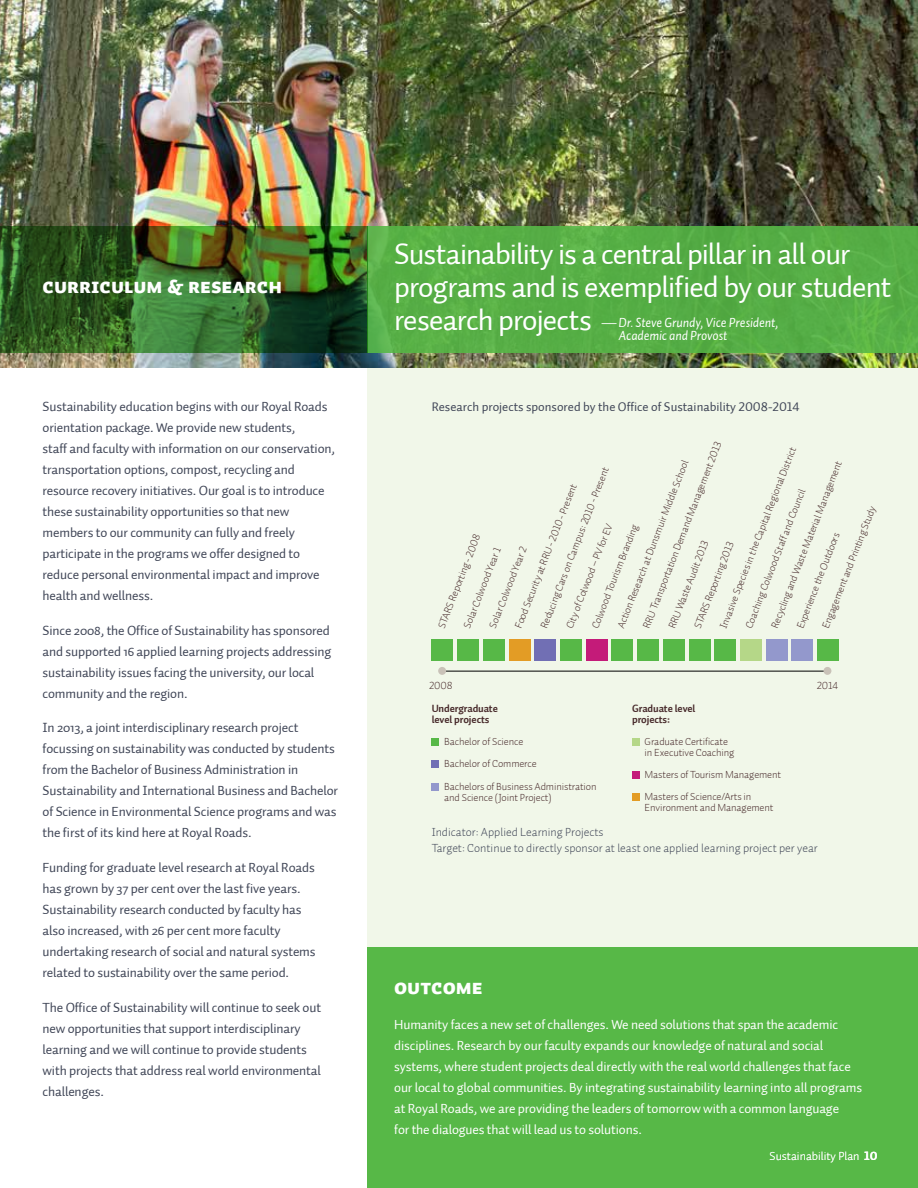
<style>
.page{position:relative;width:918px;height:1188px;background:#fff}
.page>*{position:absolute;margin:0;border:0;box-sizing:border-box;transform-origin:0 0}
.t1{font:30px/33px "Auto 1";letter-spacing:-.03em;color:#fff}
.t2{font:21px "Auto 1 Black Sm Cp";color:#fff}
.t3{font:13.5px/21px "Auto 1";letter-spacing:-.01em;color:#404657}
.t4{font:13.5px/21px "Auto 1";letter-spacing:-.01em;color:#fff}
.t5{font:italic 13.5px/13.5px "Auto 1";letter-spacing:-.01em;color:#fff}
.t6{font:12.75px "Auto 1 Regular LF";color:#404657}
.t7{font:300 12px/16.5px "Auto 1";color:#404657}
.t8{font:12px "Auto 1 Light LF";color:#fff}
.t9{font:10.5px/22.4px "Auto 1 Light LF";letter-spacing:-.01em;color:#472a2b}
.t10{font:10.5px/11.2px "Auto 1 Bold LF";letter-spacing:-.01em;color:#472a2b}
.s1{font-family:"Auto 1 Bold LF"}
</style>
<div class="page">
<div style="left:367px;top:340px;width:551px;height:607px;background:#f1f7e9"></div>
<img style="left:0;top:0;width:918px;height:367px">
<div style="left:367px;top:947px;width:551px;height:241px;background:#57b847"></div>
<div style="left:367px;top:226px;width:551px;height:127px;background:#56ae45"></div>
<img style="left:0;top:226px;width:367px;height:127px">
<hr style="left:442px;top:671px;width:385px;height:1px;background:#000">
<div style="left:438px;top:667px;width:8px;height:8px;background:#c9c2b8;border-radius:50%"></div>
<div style="left:824px;top:667px;width:7px;height:8px;background:#c9c2b8;border-radius:50%"></div>
<div style="left:432px;top:639px;width:21px;height:22px;background:#57b847"></div>
<div style="left:457px;top:639px;width:22px;height:22px;background:#57b847"></div>
<div style="left:483px;top:639px;width:22px;height:22px;background:#57b847"></div>
<div style="left:509px;top:639px;width:21px;height:22px;background:#e39c25"></div>
<div style="left:535px;top:639px;width:21px;height:22px;background:#716fb4"></div>
<div style="left:560px;top:639px;width:22px;height:22px;background:#57b847"></div>
<div style="left:586px;top:639px;width:21px;height:22px;background:#c41b79"></div>
<div style="left:612px;top:639px;width:21px;height:22px;background:#57b847"></div>
<div style="left:637px;top:639px;width:22px;height:22px;background:#57b847"></div>
<div style="left:663px;top:639px;width:22px;height:22px;background:#57b847"></div>
<div style="left:689px;top:639px;width:21px;height:22px;background:#57b847"></div>
<div style="left:766px;top:639px;width:21px;height:22px;background:#9398cc"></div>
<div style="left:715px;top:639px;width:21px;height:22px;background:#57b847"></div>
<div style="left:792px;top:639px;width:21px;height:22px;background:#9398cc"></div>
<div style="left:740px;top:639px;width:22px;height:22px;background:#b5d788"></div>
<div style="left:817px;top:639px;width:22px;height:22px;background:#57b847"></div>
<div style="left:432px;top:738px;width:7px;height:8px;background:#57b847"></div>
<div style="left:432px;top:761px;width:7px;height:7px;background:#716fb4"></div>
<div style="left:432px;top:783px;width:7px;height:7px;background:#9398cc"></div>
<div style="left:632px;top:738px;width:7px;height:8px;background:#b5d788"></div>
<div style="left:632px;top:771px;width:7px;height:7px;background:#c41b79"></div>
<div style="left:632px;top:793px;width:7px;height:8px;background:#e39c25"></div>
<h2 class="t2" style="left:43px;top:274px;width:241px">Curriculum &amp; Research</h2>
<p class="t3" style="left:43px;top:397px;width:294px">Sustainability education begins with our Royal Roads orientation package. We provide new students,<br>staff and faculty with information on our conservation, transportation options, compost, recycling and resource recovery initiatives. Our goal is to introduce these sustainability opportunities so that new members to our community can fully and freely participate in the programs we offer designed to reduce personal environmental impact and improve health and wellness.</p>
<p class="t3" style="left:43px;top:620px;width:290px">Since 2008, the Office of Sustainability has sponsored and supported 16 applied learning projects addressing sustainability issues facing the university, our local community and the region.</p>
<p class="t3" style="left:43px;top:718px;width:297px">In 2013, a joint interdisciplinary research project focussing on sustainability was conducted by students from the Bachelor of Business Administration in Sustainability and International Business and Bachelor of Science in Environmental Science programs and was the first of its kind here at Royal Roads.</p>
<p class="t3" style="left:43px;top:857px;width:275px">Funding for graduate level research at Royal Roads has grown by 37 per cent over the last five years.<br>Sustainability research conducted by faculty has also increased, with 26 per cent more faculty undertaking research of social and natural systems related to sustainability over the same period.</p>
<p class="t3" style="left:43px;top:997px;width:280px">The Office of Sustainability will continue to seek out new opportunities that support interdisciplinary learning and we will continue to provide students with projects that address real world environmental challenges.</p>
<h1 class="t1" style="left:394px;top:238px;width:499px">Sustainability is a central pillar in all our programs and is exemplified by our student research projects</h1>
<p class="t5" style="left:619px;top:315px;width:161px;text-indent:-17px">— Dr. Steve Grundy, Vice President,<br>Academic and Provost</p>
<p class="t6" style="left:432px;top:399px;width:370px">Research projects sponsored by the Office of Sustainability 2008-2014</p>
<p class="t9" style="left:636px;top:624px;width:201px;rotate:-69deg">RRU Transportation Demand Management 2013</p>
<p class="t9" style="left:713px;top:624px;width:195px;rotate:-69deg">Invasive Species in the Capital Regional District</p>
<p class="t9" style="left:610px;top:624px;width:181px;rotate:-69deg">Action Research at Dunsmuir Middle School</p>
<p class="t9" style="left:764px;top:624px;width:180px;rotate:-69deg">Recycling and Waste Material Management</p>
<p class="t9" style="left:533px;top:624px;width:173px;rotate:-69deg">Reducing Cars on Campus: 2010 - Present</p>
<p class="t9" style="left:508px;top:624px;width:156px;rotate:-69deg">Food Security at RRU - 2010 - Present</p>
<p class="t9" style="left:738px;top:624px;width:150px;rotate:-69deg">Coaching Colwood Staff and Council</p>
<p class="t9" style="left:815px;top:624px;width:132px;rotate:-69deg">Engagement and Printing Study</p>
<p class="t9" style="left:559px;top:624px;width:113px;rotate:-69deg">City of Colwood – PV for EV</p>
<p class="t9" style="left:585px;top:624px;width:112px;rotate:-69deg">Colwood Tourism Branding</p>
<p class="t9" style="left:790px;top:624px;width:103px;rotate:-69deg">Experience the Outdoors</p>
<p class="t9" style="left:431px;top:624px;width:102px;rotate:-69deg">STARS Reporting - 2008</p>
<p class="t9" style="left:661px;top:624px;width:94px;rotate:-69deg">RRU Waste Audit 2013</p>
<p class="t9" style="left:687px;top:624px;width:94px;rotate:-69deg">STARS Reporting 2013</p>
<p class="t9" style="left:482px;top:624px;width:88px;rotate:-69deg">Solar Colwood Year 2</p>
<p class="t9" style="left:456px;top:624px;width:87px;rotate:-69deg">Solar Colwood Year 1</p>
<p class="t9" style="left:429px;top:674px;width:25px">2008</p>
<p class="t9" style="left:817px;top:674px;width:23px">2014</p>
<p class="t10" style="left:632px;top:703px;width:65px">Graduate level projects:</p>
<p class="t9" style="left:645px;top:736px;width:91px;line-height:11.2px">Graduate Certificate in Executive Coaching</p>
<p class="t9" style="left:645px;top:763px;width:138px">Masters of Tourism Management<br>Masters of Science/Arts in</p>
<p class="t9" style="left:645px;top:797px;width:130px">Environment and Management</p>
<p class="t7" style="left:432px;top:823px;width:388px">Indicator: Applied Learning Projects<br>Target: Continue to directly sponsor at least one applied learning project per year</p>
<p class="t10" style="left:432px;top:703px;width:68px">Undergraduate level projects</p>
<p class="t9" style="left:444px;top:730px;width:154px">Bachelor of Science<br>Bachelor of Commerce<br>Bachelors of Business Administration</p>
<p class="t9" style="left:444px;top:786px;width:109px">and Science (Joint Project)</p>
<h2 class="t2" style="left:394px;top:975px;width:90px">OUTCOME</h2>
<p class="t4" style="left:394px;top:1014px;width:469px">Humanity faces a new set of challenges. We need solutions that span the academic disciplines. Research by our faculty expands our knowledge of natural and social systems, where student projects deal directly with the real world challenges that face our local to global communities. By integrating sustainability learning into all programs at Royal Roads, we are providing the leaders of tomorrow with a common language<br>for the dialogues that will lead us to solutions.</p>
<p class="t8" style="left:769px;top:1148px;width:110px">Sustainability Plan <span class="s1">10</span></p>
</div>
